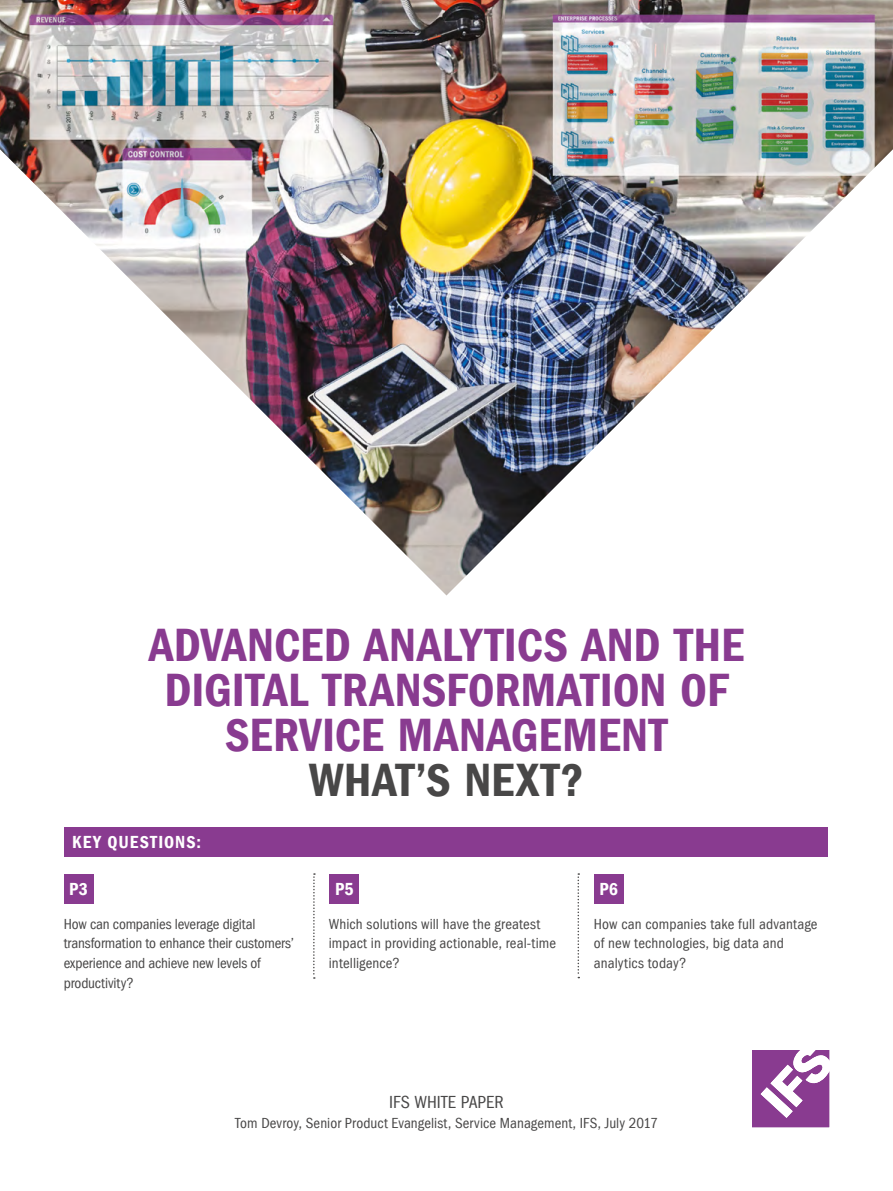
<style>
.page{position:relative;width:893px;height:1191px;background:#fff}
.page>*{position:absolute;margin:0;border:0;box-sizing:border-box;transform-origin:0 0}
.Frontpage_heading{font:48px/45px "Franklin Gothic LT Com Dm Cn";letter-spacing:.005em;color:#893b90;text-align:center}
.Question_heading_cov{font:18px "Franklin Gothic LT Com Dm Cn";letter-spacing:.05em;color:#fff}
.t1{font:condensed 18px "Franklin Gothic LT Com";color:#484747}
.Questions_cover_body{font:condensed 15px/19.5px "Franklin Gothic LT Com";letter-spacing:.005em;color:#484747}
.s1{color:#484747}
</style>
<div class="page">
<div style="left:594px;top:874px;width:30px;height:30px;background:#893b90"></div>
<div style="left:64px;top:874px;width:30px;height:30px;background:#893b90"></div>
<div style="left:329px;top:874px;width:30px;height:30px;background:#893b90"></div>
<svg style="left:313px;top:873px;width:2px;height:105px"></svg>
<svg style="left:577px;top:873px;width:2px;height:105px"></svg>
<div style="left:64px;top:827px;width:764px;height:29px;background:#893b90"></div>
<svg style="left:753px;top:1050px;width:76px;height:77px"></svg>
<img style="left:0;top:0;width:893px;height:595px">
<p class="Frontpage_heading" style="left:149px;top:623px;width:596px">ADVANCED ANALYTICS AND THE<br>DIGITAL TRANSFORMATION OF<br>SERVICE MANAGEMENT<br><span class="s1">WHAT’S NEXT?</span></p>
<p class="Question_heading_cov" style="left:72px;top:831px;width:130px">KEY QUESTIONS:</p>
<p class="Question_heading_cov" style="left:69px;top:879px;width:20px">P3</p>
<p class="Questions_cover_body" style="left:64px;top:914px;width:232px">How can companies leverage digital transformation to enhance their customers’ experience and achieve new levels of productivity?</p>
<p class="Question_heading_cov" style="left:335px;top:879px;width:20px">P5</p>
<p class="Questions_cover_body" style="left:329px;top:914px;width:229px">Which solutions will have the greatest impact in providing actionable, real-time intelligence?</p>
<p class="Question_heading_cov" style="left:599px;top:879px;width:20px">P6</p>
<p class="Questions_cover_body" style="left:594px;top:914px;width:225px">How can companies take full advantage of new technologies, big data and analytics today?</p>
<p class="t1" style="left:389px;top:1092px;width:116px">IFS WHITE PAPER</p>
<p class="Questions_cover_body" style="left:235px;top:1113px;width:424px">Tom Devroy, Senior Product Evangelist, Service Management, IFS, July 2017</p>
</div>
